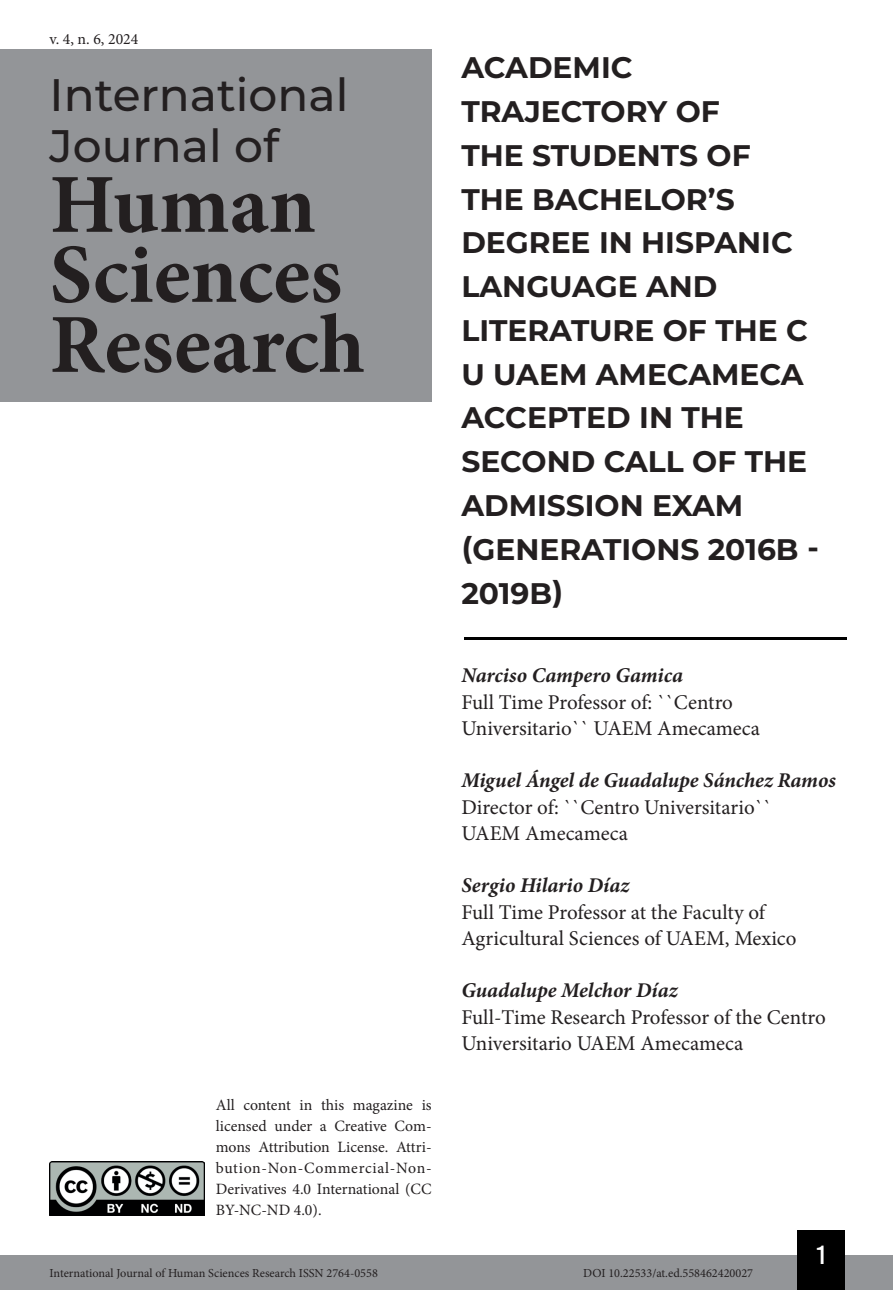
<style>
.page{position:relative;width:893px;height:1290px;background:#fff}
.page>*{position:absolute;margin:0;border:0;box-sizing:border-box;transform-origin:0 0}
.t1{font:700 84px/70px "Minion Pro";color:#231f20}
.t2{font:500 45.5px/50.8px "Montserrat";color:#231f20}
.Título_Artigo{font:700 29.75px/43.8px "Montserrat";color:#231f20}
.t3{font:26.25px "Bebas Kai";color:#fff}
.Infos_autor{font:21px/26.2px "Minion Pro";color:#231f20}
.Autor{font:italic 700 21px "Minion Pro";color:#231f20}
.t4{font:15.75px/21px "Minion Pro";color:#231f20;text-align:justify}
.t5{font:12.25px "Minion Pro";color:#231f20}
</style>
<div class="page">
<div style="left:0;top:1255px;width:893px;height:35px;background:#939598"></div>
<div style="left:797px;top:1230px;width:48px;height:60px;background:#000"></div>
<img style="left:50px;top:1161px;width:154px;height:54px">
<div style="left:0;top:50px;width:432px;height:352px;background:#939598"></div>
<hr style="left:465px;top:637px;width:382px;height:3px;background:#000">
<p class="t4" style="left:50px;top:28px;width:90px">v. 4, n. 6, 2024</p>
<h2 class="t2" style="left:50px;top:68px;width:300px">International<br>Journal of</h2>
<h1 class="t1" style="left:50px;top:169px;width:317px">Human<br>Sciences<br>Research</h1>
<p class="t4" style="left:216px;top:1095px;width:217px">All content in this magazine is licensed under a Creative Com&shy;mons Attribution License. Attri&shy;bution-Non-Commercial-Non-Derivatives 4.0 International (CC BY-NC-ND 4.0).</p>
<p class="Título_Artigo" style="left:461px;top:44px;width:348px">ACADEMIC<br>TRAJECTORY OF<br>THE STUDENTS OF<br>THE BACHELOR’S<br>DEGREE IN HISPANIC<br>LANGUAGE AND<br>LITERATURE OF THE C<br>U UAEM AMECAMECA<br>ACCEPTED IN THE<br>SECOND CALL OF THE<br>ADMISSION EXAM</p>
<p class="Título_Artigo" style="left:461px;top:526px;width:359px">(GENERATIONS 2016B -<br>2019B)</p>
<p class="Autor" style="left:461px;top:660px;width:223px">Narciso Campero Gamica</p>
<p class="Infos_autor" style="left:461px;top:689px;width:300px">Full Time Professor of: ``Centro<br>Universitario`` UAEM Amecameca</p>
<p class="Autor" style="left:461px;top:765px;width:376px">Miguel Ángel de Guadalupe Sánchez Ramos</p>
<p class="Infos_autor" style="left:461px;top:794px;width:312px">Director of: ``Centro Universitario``<br>UAEM Amecameca</p>
<p class="Autor" style="left:461px;top:870px;width:169px">Sergio Hilario Díaz</p>
<p class="Infos_autor" style="left:461px;top:899px;width:337px">Full Time Professor at the Faculty of<br>Agricultural Sciences of UAEM, Mexico</p>
<p class="Autor" style="left:461px;top:975px;width:218px">Guadalupe Melchor Díaz</p>
<p class="Infos_autor" style="left:461px;top:1004px;width:366px">Full-Time Research Professor of the Centro<br>Universitario UAEM Amecameca</p>
<p class="t3" style="left:817px;top:1241px;width:10px">1</p>
<p class="t5" style="left:50px;top:1265px;width:330px">International Journal of Human Sciences Research ISSN 2764-0558</p>
<p class="t5" style="left:583px;top:1265px;width:171px">DOI 10.22533/at.ed.558462420027</p>
</div>
